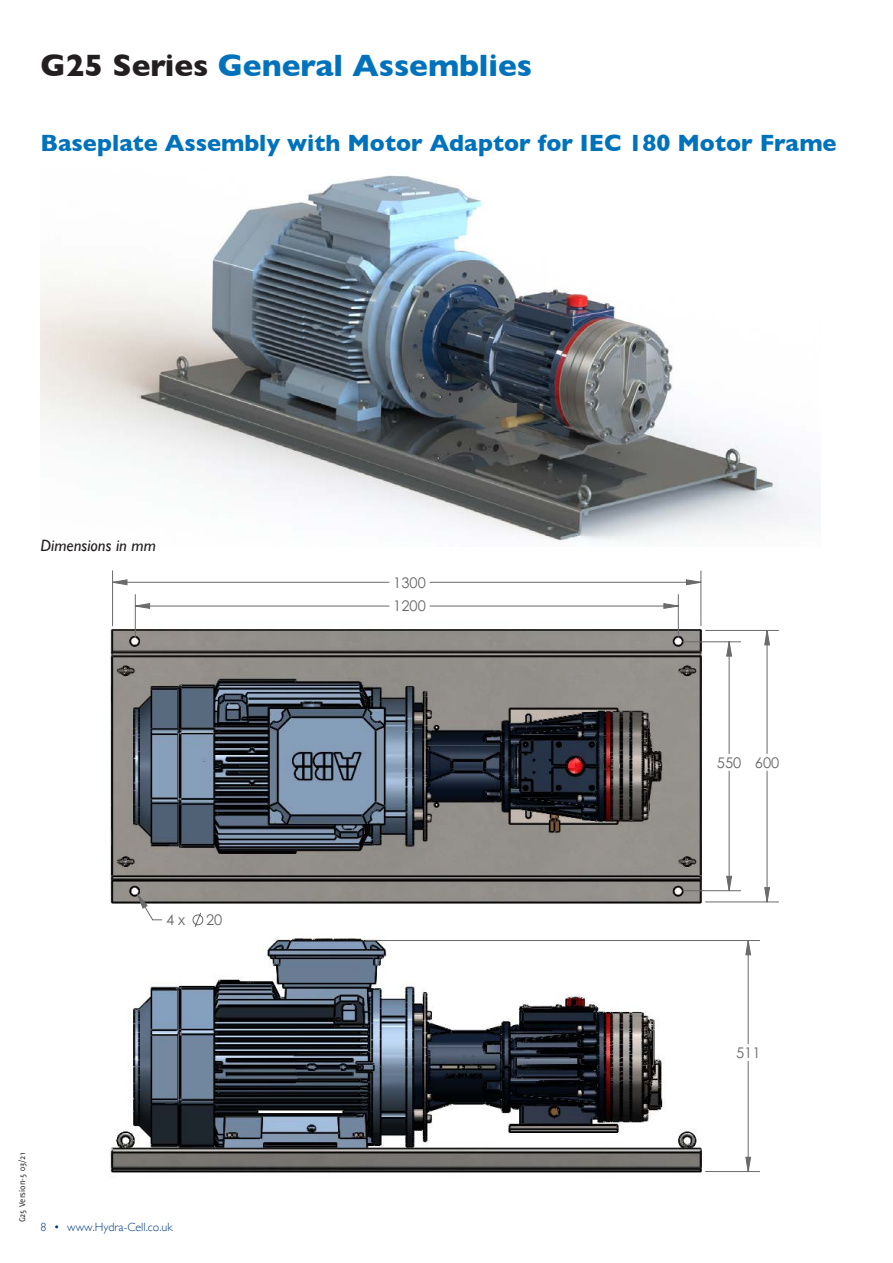
<style>
.page{position:relative;width:893px;height:1263px;background:#fff}
.page>*{position:absolute;margin:0;border:0;box-sizing:border-box;transform-origin:0 0}
.t1{font:700 31.5px "Gill Sans";color:#0072bc}
.t2{font:700 24px "Gill Sans";color:#0072bc}
.t3{font:italic 16.5px "Gill Sans";color:#231f20}
.t4{font:14.7px/23.7px "Century Gothic";color:#6a6a6a}
.t5{font:300 12px "Gill Sans";color:#013d7d}
.t6{font:9px "Delicious";color:#231f20}
.s1{color:#231f20}
</style>
<div class="page">
<img style="left:40px;top:175px;width:780px;height:366px">
<svg style="left:113px;top:580px;width:656px;height:591px"></svg>
<p class="t1" style="left:40px;top:40px;width:493px"><span class="s1">G25 Series</span> General Assemblies</p>
<p class="t2" style="left:40px;top:124px;width:798px">Baseplate Assembly with Motor Adaptor for IEC 180 Motor Frame</p>
<p class="t3" style="left:40px;top:536px;width:117px">Dimensions in mm</p>
<p class="t4" style="left:166px;top:908px;width:21px">4 x</p>
<p class="t4" style="left:206px;top:908px;width:18px">20</p>
<p class="t6" style="left:17px;top:1222px;width:72px;rotate:-90deg">G25 Version-5 03/21</p>
<p class="t5" style="left:40px;top:1218px;width:134px">8 • www.Hydra-Cell.co.uk</p>
<p class="t4" style="left:393px;top:570px;width:34px">1300<br>1200</p>
<p class="t4" style="left:717px;top:750px;width:26px">055</p>
<p class="t4" style="left:755px;top:750px;width:26px">006</p>
<p class="t4" style="left:736px;top:1041px;width:26px">511</p>
</div>
